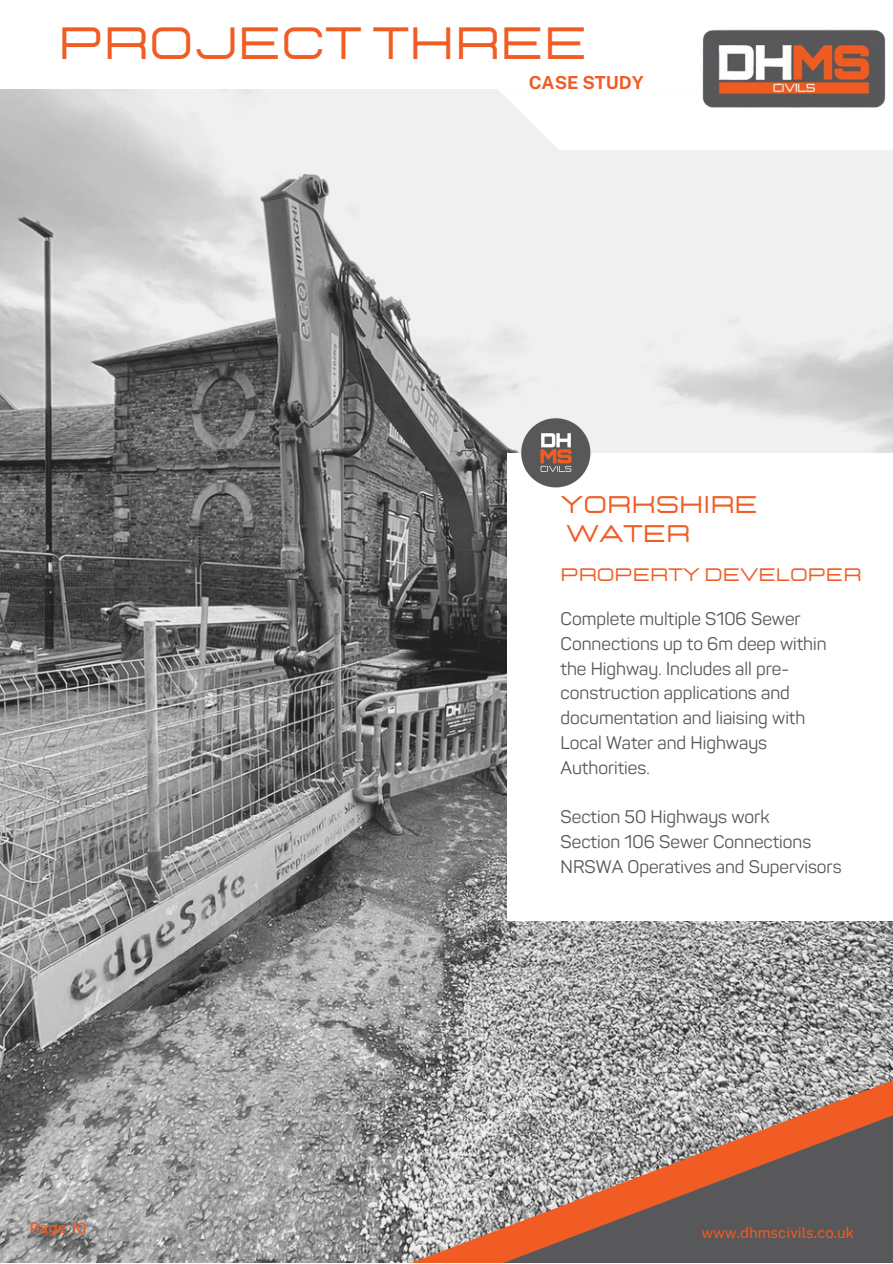
<style>
.page{position:relative;width:893px;height:1264px;background:#fff}
.page>*{position:absolute;margin:0;border:0;box-sizing:border-box;transform-origin:0 0}
.t1{font:45px "Lastica";color:#f05c23}
.t2{font:24px "Lastica";color:#f05c23}
.t3{font:18px/24.8px "Sahar";color:#585759}
.t4{font:18px "Lastica";color:#f05c23}
.t5{font:700 18px "Public Sans";color:#f05c23}
.t6{font:15px "Public Sans";color:#f05c23}
.t7{font:15px "Montserrat";color:#f05c23}
</style>
<div class="page">
<img style="left:0;top:89px;width:892px;height:1173px">
<svg style="left:223px;top:918px;width:86px;height:344px;background:#9f9f9f"></svg>
<svg style="left:309px;top:824px;width:583px;height:438px;background:#9d9591"></svg>
<svg style="left:780px;top:1041px;width:112px;height:221px;background:#846c65"></svg>
<div style="left:507px;top:453px;width:385px;height:467px;background:#fff"></div>
<svg style="left:497px;top:89px;width:198px;height:61px"></svg>
<img style="left:695px;top:29px;width:197px;height:142px">
<img style="left:520px;top:417px;width:71px;height:71px">
<p class="t1" style="left:58px;top:22px;width:530px">PROJECT THREE</p>
<p class="t5" style="left:528px;top:72px;width:117px">CASE STUDY</p>
<p class="t2" style="left:560px;top:493px;width:199px">YORKSHIRE</p>
<p class="t2" style="left:566px;top:521px;width:125px">WATER</p>
<p class="t4" style="left:560px;top:566px;width:302px">PROPERTY DEVELOPER</p>
<p class="t3" style="left:560px;top:608px;width:267px">Complete multiple S106 Sewer<br>Connections up to 6m deep within the Highway. Includes all pre&shy;construction applications and documentation and liaising with<br>Local Water and Highways<br>Authorities.</p>
<p class="t3" style="left:560px;top:806px;width:210px">Section 50 Highways work</p>
<p class="t3" style="left:560px;top:831px;width:252px">Section 106 Sewer Connections</p>
<p class="t3" style="left:560px;top:856px;width:282px">NRSWA Operatives and Supervisors</p>
<p class="t7" style="left:29px;top:1218px;width:59px">Page 10</p>
<p class="t6" style="left:701px;top:1223px;width:154px">www.dhmscivils.co.uk</p>
</div>
